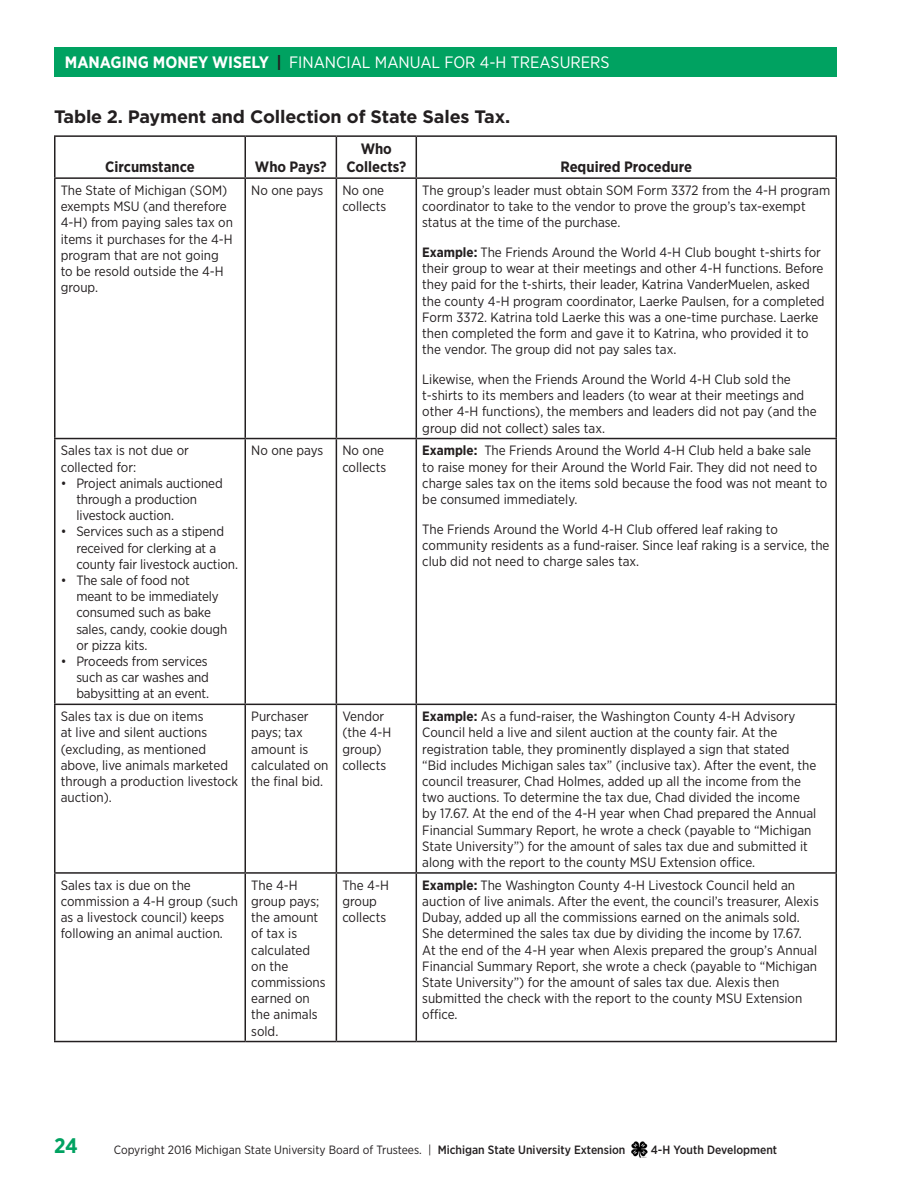
<style>
.page{position:relative;width:918px;height:1188px;background:#fff}
.page>*{position:absolute;margin:0;border:0;box-sizing:border-box;transform-origin:0 0}
.t1{font:700 21px "Gotham Narrow";color:#00a261}
.Figure_Caption{font:700 18px "Gotham";letter-spacing:-.01em;color:#231f20}
.t2{font:16.5px "Gotham Narrow";color:#fff}
.Body{font:700 15px/18px "Gotham Narrow";color:#231f20;text-align:center}
.Body-2{font:13.5px/16.2px "Gotham Narrow";color:#231f20}
.t3{font:12px "Gotham Narrow";color:#231f20}
.t4{font:500 12px "Gotham Narrow";color:#231f20}
.s1{font-weight:700}
.s2{font-weight:700;color:#231f20}
.s3{font-weight:500}
</style>
<div class="page">
<img style="left:632px;top:1141px;width:16px;height:16px">
<div style="left:54px;top:47px;width:783px;height:30px;background:#00a261"></div>
<hr style="left:54px;top:135px;width:191px;height:2px;background:#231f20">
<hr style="left:54px;top:137px;width:2px;height:40px;background:#231f20">
<hr style="left:245px;top:135px;width:91px;height:2px;background:#231f20">
<hr style="left:244px;top:137px;width:2px;height:40px;background:#231f20">
<hr style="left:336px;top:135px;width:80px;height:2px;background:#231f20">
<hr style="left:336px;top:137px;width:1px;height:40px;background:#231f20">
<hr style="left:416px;top:135px;width:421px;height:2px;background:#231f20">
<hr style="left:416px;top:137px;width:1px;height:40px;background:#231f20">
<hr style="left:836px;top:137px;width:1px;height:40px;background:#231f20">
<hr style="left:54px;top:177px;width:191px;height:2px;background:#231f20">
<hr style="left:54px;top:179px;width:2px;height:259px;background:#231f20">
<hr style="left:245px;top:177px;width:91px;height:2px;background:#231f20">
<hr style="left:244px;top:179px;width:2px;height:259px;background:#231f20">
<hr style="left:336px;top:177px;width:80px;height:2px;background:#231f20">
<hr style="left:336px;top:179px;width:1px;height:259px;background:#231f20">
<hr style="left:416px;top:177px;width:421px;height:2px;background:#231f20">
<hr style="left:416px;top:179px;width:1px;height:259px;background:#231f20">
<hr style="left:836px;top:179px;width:1px;height:259px;background:#231f20">
<hr style="left:54px;top:438px;width:191px;height:1px;background:#231f20">
<hr style="left:54px;top:439px;width:2px;height:265px;background:#231f20">
<hr style="left:245px;top:438px;width:91px;height:1px;background:#231f20">
<hr style="left:244px;top:439px;width:2px;height:265px;background:#231f20">
<hr style="left:336px;top:438px;width:80px;height:1px;background:#231f20">
<hr style="left:336px;top:439px;width:1px;height:265px;background:#231f20">
<hr style="left:416px;top:438px;width:421px;height:1px;background:#231f20">
<hr style="left:416px;top:439px;width:1px;height:265px;background:#231f20">
<hr style="left:836px;top:439px;width:1px;height:265px;background:#231f20">
<hr style="left:54px;top:704px;width:191px;height:1px;background:#231f20">
<hr style="left:54px;top:705px;width:2px;height:167px;background:#231f20">
<hr style="left:245px;top:704px;width:91px;height:1px;background:#231f20">
<hr style="left:244px;top:705px;width:2px;height:167px;background:#231f20">
<hr style="left:336px;top:704px;width:80px;height:1px;background:#231f20">
<hr style="left:336px;top:705px;width:1px;height:167px;background:#231f20">
<hr style="left:416px;top:704px;width:421px;height:1px;background:#231f20">
<hr style="left:416px;top:705px;width:1px;height:167px;background:#231f20">
<hr style="left:836px;top:705px;width:1px;height:167px;background:#231f20">
<hr style="left:54px;top:872px;width:191px;height:2px;background:#231f20">
<hr style="left:54px;top:874px;width:2px;height:167px;background:#231f20">
<hr style="left:245px;top:872px;width:91px;height:2px;background:#231f20">
<hr style="left:244px;top:874px;width:2px;height:167px;background:#231f20">
<hr style="left:336px;top:872px;width:80px;height:2px;background:#231f20">
<hr style="left:336px;top:874px;width:1px;height:167px;background:#231f20">
<hr style="left:416px;top:872px;width:421px;height:2px;background:#231f20">
<hr style="left:416px;top:874px;width:1px;height:167px;background:#231f20">
<hr style="left:836px;top:874px;width:1px;height:167px;background:#231f20">
<hr style="left:54px;top:1041px;width:191px;height:1px;background:#231f20">
<hr style="left:245px;top:1041px;width:91px;height:1px;background:#231f20">
<hr style="left:336px;top:1041px;width:80px;height:1px;background:#231f20">
<hr style="left:416px;top:1041px;width:421px;height:1px;background:#231f20">
<p class="t2" style="left:65px;top:52px;width:546px"><span class="s1">MANAGING MONEY WISELY</span> <span class="s2">|</span> FINANCIAL MANUAL FOR 4-H TREASURERS</p>
<p class="Figure_Caption" style="left:54px;top:104px;width:458px">Table 2. Payment and Collection of State Sales Tax.</p>
<p class="Body" style="left:105px;top:158px;width:91px">Circumstance</p>
<p class="Body" style="left:255px;top:158px;width:73px">Who Pays?</p>
<p class="Body" style="left:347px;top:140px;width:61px">Who<br>Collects?</p>
<p class="Body" style="left:560px;top:158px;width:133px">Required Procedure</p>
<p class="Body-2" style="left:61px;top:182px;width:174px">The State of Michigan (SOM) exempts MSU (and therefore<br>4-H) from paying sales tax on items it purchases for the 4-H program that are not going to be resold outside the 4-H group.</p>
<p class="Body-2" style="left:251px;top:182px;width:74px">No one pays</p>
<p class="Body-2" style="left:342px;top:182px;width:45px">No one collects</p>
<p class="Body-2" style="left:422px;top:182px;width:410px">The group’s leader must obtain SOM Form 3372 from the 4-H program coordinator to take to the vendor to prove the group’s tax-exempt status at the time of the purchase.</p>
<p class="Body-2" style="left:422px;top:244px;width:404px"><span class="s1">Example:</span> The Friends Around the World 4-H Club bought t-shirts for their group to wear at their meetings and other 4-H functions. Before they paid for the t-shirts, their leader, Katrina VanderMuelen, asked the county 4-H program coordinator, Laerke Paulsen, for a completed Form 3372. Katrina told Laerke this was a one-time purchase. Laerke then completed the form and gave it to Katrina, who provided it to the vendor. The group did not pay sales tax.</p>
<p class="Body-2" style="left:422px;top:371px;width:396px">Likewise, when the Friends Around the World 4-H Club sold the t-shirts to its members and leaders (to wear at their meetings and other 4-H functions), the members and leaders did not pay (and the group did not collect) sales tax.</p>
<p class="Body-2" style="left:61px;top:442px;width:130px">Sales tax is not due or collected for:</p>
<p class="Body-2" style="left:76px;top:475px;width:148px;text-indent:-16px">• Project animals auctioned through a production livestock auction.</p>
<p class="Body-2" style="left:76px;top:523px;width:163px;text-indent:-16px">• Services such as a stipend received for clerking at a county fair livestock auction.</p>
<p class="Body-2" style="left:76px;top:572px;width:153px;text-indent:-16px">• The sale of food not meant to be immediately consumed such as bake sales, candy, cookie dough or pizza kits.</p>
<p class="Body-2" style="left:76px;top:653px;width:134px;text-align:justify;text-indent:-16px">• Proceeds from services such as car washes and babysitting at an event.</p>
<p class="Body-2" style="left:251px;top:442px;width:74px">No one pays</p>
<p class="Body-2" style="left:342px;top:442px;width:45px">No one collects</p>
<p class="Body-2" style="left:422px;top:442px;width:407px"><span class="s1">Example:</span> The Friends Around the World 4-H Club held a bake sale<br>to raise money for their Around the World Fair. They did not need to charge sales tax on the items sold because the food was not meant to be consumed immediately.</p>
<p class="Body-2" style="left:422px;top:521px;width:409px">The Friends Around the World 4-H Club offered leaf raking to community residents as a fund-raiser. Since leaf raking is a service, the club did not need to charge sales tax.</p>
<p class="Body-2" style="left:61px;top:708px;width:179px">Sales tax is due on items<br>at live and silent auctions (excluding, as mentioned above, live animals marketed through a production livestock auction).</p>
<p class="Body-2" style="left:251px;top:708px;width:79px">Purchaser pays; tax amount is calculated on the final bid.</p>
<p class="Body-2" style="left:342px;top:708px;width:51px">Vendor (the 4-H group) collects</p>
<p class="Body-2" style="left:422px;top:708px;width:396px"><span class="s1">Example:</span> As a fund-raiser, the Washington County 4-H Advisory Council held a live and silent auction at the county fair. At the registration table, they prominently displayed a sign that stated “Bid includes Michigan sales tax” (inclusive tax). After the event, the council treasurer, Chad Holmes, added up all the income from the two auctions. To determine the tax due, Chad divided the income by 17.67. At the end of the 4-H year when Chad prepared the Annual Financial Summary Report, he wrote a check (payable to “Michigan State University”) for the amount of sales tax due and submitted it along with the report to the county MSU Extension office.</p>
<p class="Body-2" style="left:61px;top:877px;width:179px">Sales tax is due on the commission a 4-H group (such as a livestock council) keeps following an animal auction.</p>
<p class="Body-2" style="left:251px;top:877px;width:76px">The 4-H group pays; the amount of tax is calculated on the commissions earned on the animals sold.</p>
<p class="Body-2" style="left:342px;top:877px;width:48px">The 4-H group collects</p>
<p class="Body-2" style="left:422px;top:877px;width:398px"><span class="s1">Example:</span> The Washington County 4-H Livestock Council held an auction of live animals. After the event, the council’s treasurer, Alexis Dubay, added up all the commissions earned on the animals sold.<br>She determined the sales tax due by dividing the income by 17.67.<br>At the end of the 4-H year when Alexis prepared the group’s Annual Financial Summary Report, she wrote a check (payable to “Michigan State University”) for the amount of sales tax due. Alexis then submitted the check with the report to the county MSU Extension office.</p>
<h1 class="t1" style="left:54px;top:1132px;width:25px">24</h1>
<p class="t3" style="left:114px;top:1143px;width:513px">Copyright 2016 Michigan State University Board of Trustees. | <span class="s3">Michigan State University Extension</span></p>
<p class="t4" style="left:651px;top:1143px;width:128px">4-H Youth Development</p>
</div>
